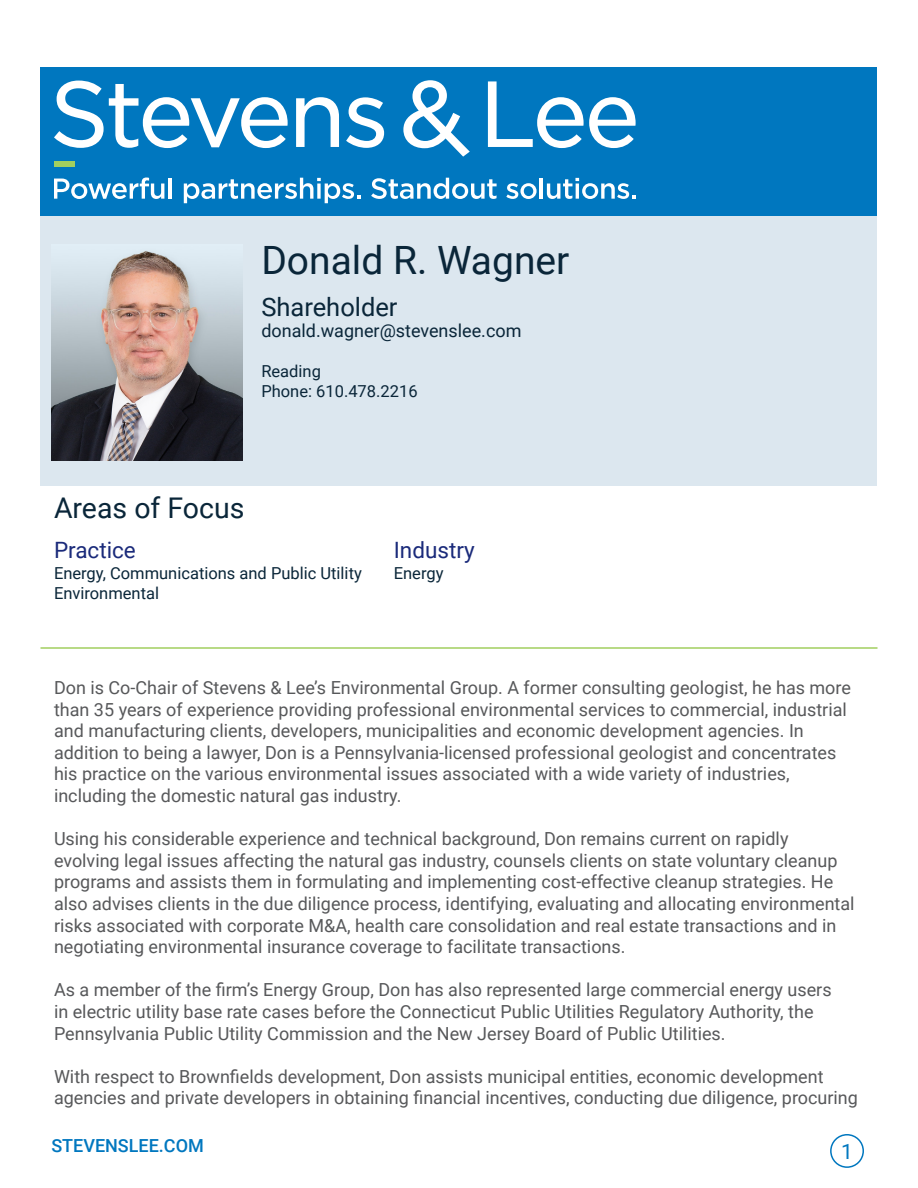
<style>
.page{position:relative;width:918px;height:1188px;background:#fff}
.page>*{position:absolute;margin:0;border:0;box-sizing:border-box;transform-origin:0 0}
.t1{font:39px "Roboto";color:#0a2639}
.t2{font:28.5px "Roboto";color:#0a2639}
.t3{font:25.5px "Roboto";color:#0a2639}
.t4{font:22.5px "Roboto";color:#1a2a7a}
.t5{font:21px "Roboto";color:#0077bf}
.t6{font:18px/21.6px "Roboto";color:#57585a}
.t7{font:18px "Roboto";color:#0a2639}
.t8{font:500 18px "Roboto";color:#0077bf}
.t9{font:16.5px/19.8px "Roboto";color:#0a2639}
</style>
<div class="page">
<div style="left:830px;top:1134px;width:34px;height:34px;border:2px solid #0077bf;border-radius:50%"></div>
<div style="left:40px;top:68px;width:838px;height:148px;background:#0077bf"></div>
<svg style="left:54px;top:81px;width:234px;height:67px"></svg>
<svg style="left:296px;top:97px;width:43px;height:50px"></svg>
<svg style="left:346px;top:97px;width:38px;height:51px"></svg>
<svg style="left:488px;top:81px;width:148px;height:67px"></svg>
<svg style="left:403px;top:80px;width:67px;height:77px"></svg>
<svg style="left:54px;top:178px;width:110px;height:21px"></svg>
<hr style="left:168px;top:178px;width:4px;height:21px;background:#fff">
<svg style="left:184px;top:178px;width:176px;height:25px"></svg>
<svg style="left:371px;top:178px;width:126px;height:21px"></svg>
<svg style="left:506px;top:183px;width:31px;height:16px"></svg>
<hr style="left:540px;top:178px;width:3px;height:21px;background:#fff">
<svg style="left:547px;top:178px;width:89px;height:21px"></svg>
<div style="left:40px;top:216px;width:838px;height:270px;background:#dce7ef"></div>
<div style="left:54px;top:161px;width:21px;height:5px;background:#a2cf5f"></div>
<hr style="left:40px;top:647px;width:838px;height:2px;background:#a2cf5f">
<img style="left:52px;top:251px;width:191px;height:209px">
<p class="t1" style="left:261px;top:233px;width:310px">Donald R. Wagner</p>
<p class="t3" style="left:261px;top:289px;width:138px">Shareholder</p>
<p class="t7" style="left:261px;top:318px;width:262px">donald.wagner@stevenslee.com</p>
<p class="t9" style="left:261px;top:361px;width:158px">Reading<br>Phone: 610.478.2216</p>
<p class="t2" style="left:54px;top:488px;width:192px">Areas of Focus</p>
<p class="t4" style="left:54px;top:535px;width:83px">Practice</p>
<p class="t4" style="left:394px;top:535px;width:83px">Industry</p>
<p class="t9" style="left:54px;top:563px;width:309px">Energy, Communications and Public Utility</p>
<p class="t9" style="left:394px;top:563px;width:51px">Energy</p>
<p class="t9" style="left:54px;top:583px;width:107px">Environmental</p>
<p class="t6" style="left:54px;top:676px;width:799px">Don is Co-Chair of Stevens &amp; Lee’s Environmental Group. A former consulting geologist, he has more than 35 years of experience providing professional environmental services to commercial, industrial and manufacturing clients, developers, municipalities and economic development agencies. In addition to being a lawyer, Don is a Pennsylvania-licensed professional geologist and concentrates his practice on the various environmental issues associated with a wide variety of industries, including the domestic natural gas industry.</p>
<p class="t6" style="left:54px;top:827px;width:802px">Using his considerable experience and technical background, Don remains current on rapidly evolving legal issues affecting the natural gas industry, counsels clients on state voluntary cleanup programs and assists them in formulating and implementing cost-effective cleanup strategies. He also advises clients in the due diligence process, identifying, evaluating and allocating environmental risks associated with corporate M&amp;A, health care consolidation and real estate transactions and in negotiating environmental insurance coverage to facilitate transactions.</p>
<p class="t6" style="left:54px;top:978px;width:779px">As a member of the firm’s Energy Group, Don has also represented large commercial energy users in electric utility base rate cases before the Connecticut Public Utilities Regulatory Authority, the<br>Pennsylvania Public Utility Commission and the New Jersey Board of Public Utilities.</p>
<p class="t6" style="left:54px;top:1065px;width:805px">With respect to Brownfields development, Don assists municipal entities, economic development agencies and private developers in obtaining financial incentives, conducting due diligence, procuring</p>
<p class="t5" style="left:841px;top:1137px;width:13px">1</p>
<p class="t8" style="left:51px;top:1133px;width:154px">STEVENSLEE.COM</p>
</div>
